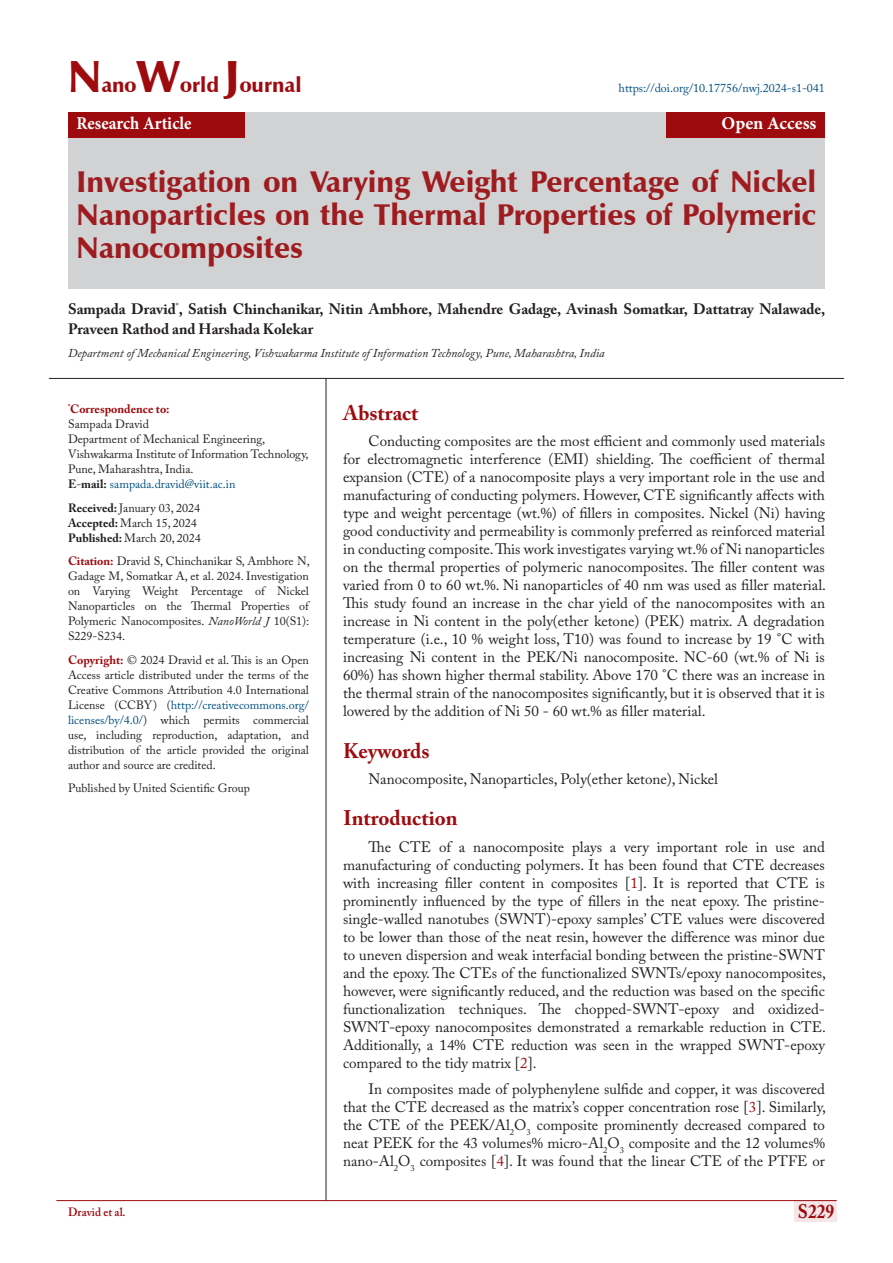
<style>
.page{position:relative;width:893px;height:1263px;background:#fff}
.page>*{position:absolute;margin:0;border:0;box-sizing:border-box;transform-origin:0 0}
.t1{font:900 30px/33px "Zapf Humanist 601 BT";color:#9e1c1f;text-align:justify}
.Head-new-01{font:700 21px "Adobe Caslon Pro";color:#9e0b0f}
.t2{font:900 21px "Zapf Humanist 601 BT";color:#9e0b0f}
.s8{font:700 21px "Adobe Caslon Pro";color:#9e0b0f}
.t3{font:700 19.5px "Adobe Caslon Pro";color:#9e0b0f;scale:.9 1}
.t4{font:700 18px "Minion Pro";color:#fff;scale:.93 1}
.t5{font:700 18px "Minion Pro";color:#fff}
.Para-New{font:15px/18px "Adobe Caslon Pro";color:#231f20;text-align:justify}
.t6{font:700 15px/19.5px "Adobe Caslon Pro";color:#231f20}
.t7{font:12px/15px "Adobe Caslon Pro";color:#231f20;text-align:justify}
.t8{font:italic 12px "Adobe Caslon Pro";color:#231f20}
.t9{font:12px "Adobe Caslon Pro";color:#005082}
.t10{font:700 12px/15px "Adobe Caslon Pro";color:#9e0b0f}
.t11{font:600 12px "Adobe Caslon Pro";color:#9e0b0f;scale:.95 1}
.s1{font-size:45px}
.s2{font-weight:400;color:#231f20}
.s3{font-weight:700;color:#231f20}
.s4{color:#231f20}
.s5{font-weight:700}
.s6{font-weight:700;color:#9e0b0f}
.s7{font-style:italic}
.s8{color:#005082}
.s9{color:#9e0b0f}
</style>
<div class="page">
<div style="left:794px;top:1200px;width:43px;height:21px;background:#f5e7e7"></div>
<hr style="left:56px;top:1200px;width:781px;height:1px;background:#9e0b0f">
<div style="left:68px;top:112px;width:757px;height:177px;background:#d1d2d4"></div>
<div style="left:68px;top:112px;width:177px;height:26px;background:#9e0b0f"></div>
<div style="left:666px;top:112px;width:159px;height:26px;background:#9e0b0f"></div>
<hr style="left:326px;top:378px;width:1px;height:823px;background:#231f20">
<hr style="left:49px;top:378px;width:795px;height:1px;background:#231f20">
<p class="t2" style="left:68px;top:72px;width:235px"><span class="s1">N</span>ano<span class="s1">W</span>orld <span class="s1">J</span>ournal</p>
<p class="t4" style="left:77px;top:111px;width:125px">Research Article</p>
<p class="t5" style="left:721px;top:111px;width:96px">Open Access</p>
<p class="t9" style="left:619px;top:81px;width:208px">https://doi.org/10.17756/nwj.2024-s1-041</p>
<p class="t1" style="left:77px;top:165px;width:741px">Investigation on Varying Weight Percentage of Nickel Nanoparticles on the Thermal Properties of Polymeric Nanocomposites</p>
<p class="t6" style="left:68px;top:299px;width:759px">Sampada Dravid<sup>*</sup>, Satish Chinchanikar, Nitin Ambhore, Mahendre Gadage, Avinash Somatkar, Dattatray Nalawade,<br>Praveen Rathod and Harshada Kolekar</p>
<p class="t8" style="left:68px;top:346px;width:538px">Department of Mechanical Engineering, Vishwakarma Institute of Information Technology, Pune, Maharashtra, India</p>
<p class="t10" style="left:68px;top:402px;width:103px"><sup>*</sup>Correspondence to:<br><span class="s2">Sampada Dravid</span></p>
<p class="t7" style="left:68px;top:432px;width:199px">Department of Mechanical Engineering,</p>
<p class="t7" style="left:68px;top:447px;width:242px">Vishwakarma Institute of Information Technology,</p>
<p class="t7" style="left:68px;top:462px;width:127px">Pune, Maharashtra, India.</p>
<p class="t9" style="left:68px;top:477px;width:169px"><span class="s3">E</span><span class="s4">-</span><span class="s3">mail:</span> sampada.dravid@viit.ac.in</p>
<p class="t7" style="left:68px;top:500px;width:133px"><span class="s5">Received:</span> January 03, 2024</p>
<p class="t7" style="left:68px;top:515px;width:130px"><span class="s5">Accepted:</span> March 15, 2024</p>
<p class="t7" style="left:68px;top:530px;width:134px"><span class="s5">Published:</span> March 20, 2024</p>
<p class="t7" style="left:68px;top:554px;width:243px"><span class="s6">Citation:</span> Dravid S, Chinchanikar S, Ambhore N, Gadage M, Somatkar A, et al. 2024. Investigation on Varying Weight Percentage of Nickel Nanoparticles on the Thermal Properties of Polymeric Nanocomposites. <span class="s7">NanoWorld J</span> 10(S1):<br>S229-S234.</p>
<p class="t7" style="left:68px;top:652px;width:242px"><span class="s6">Copyright:</span> © 2024 Dravid et al. This is an Open Access article distributed under the terms of the Creative Commons Attribution 4.0 International License (CCBY) (<span class="s8">http://creativecommons.org/ licenses/by/4.0/</span>) which permits commercial use, including reproduction, adaptation, and distribution of the article provided the original author and source are credited.</p>
<p class="t7" style="left:68px;top:781px;width:183px">Published by United Scientific Group</p>
<p class="s8" style="left:343px;top:400px;width:77px">Abstract</p>
<p class="Para-New" style="left:343px;top:432px;width:484px;text-indent:26px">Conducting composites are the most efficient and commonly used materials for electromagnetic interference (EMI) shielding. The coefficient of thermal expansion (CTE) of a nanocomposite plays a very important role in the use and manufacturing of conducting polymers. However, CTE significantly affects with type and weight percentage (wt.%) of fillers in composites. Nickel (Ni) having good conductivity and permeability is commonly preferred as reinforced material in conducting composite. This work investigates varying wt.% of Ni nanoparticles on the thermal properties of polymeric nanocomposites. The filler content was varied from 0 to 60 wt.%. Ni nanoparticles of 40 nm was used as filler material.<br>This study found an increase in the char yield of the nanocomposites with an increase in Ni content in the poly(ether ketone) (PEK) matrix. A degradation temperature (i.e., 10 % weight loss, T10) was found to increase by 19 °C with increasing Ni content in the PEK/Ni nanocomposite. NC-60 (wt.% of Ni is 60%) has shown higher thermal stability. Above 170 °C there was an increase in the thermal strain of the nanocomposites significantly, but it is observed that it is lowered by the addition of Ni 50 - 60 wt.% as filler material.</p>
<p class="Head-new-01" style="left:343px;top:738px;width:88px">Keywords</p>
<p class="Para-New" style="left:369px;top:770px;width:351px">Nanocomposite, Nanoparticles, Poly(ether ketone), Nickel</p>
<p class="Head-new-01" style="left:343px;top:805px;width:116px">Introduction</p>
<p class="Para-New" style="left:343px;top:837px;width:484px;text-indent:26px">The CTE of a nanocomposite plays a very important role in use and manufacturing of conducting polymers. It has been found that CTE decreases with increasing filler content in composites [<span class="s9">1</span>]. It is reported that CTE is prominently influenced by the type of fillers in the neat epoxy. The pristine&shy;single-walled nanotubes (SWNT)-epoxy samples’ CTE values were discovered to be lower than those of the neat resin, however the difference was minor due to uneven dispersion and weak interfacial bonding between the pristine-SWNT and the epoxy. The CTEs of the functionalized SWNTs/epoxy nanocomposites, however, were significantly reduced, and the reduction was based on the specific functionalization techniques. The chopped-SWNT-epoxy and oxidized-SWNT-epoxy nanocomposites demonstrated a remarkable reduction in CTE.<br>Additionally, a 14% CTE reduction was seen in the wrapped SWNT-epoxy compared to the tidy matrix [<span class="s9">2</span>].</p>
<p class="Para-New" style="left:343px;top:1080px;width:484px;text-indent:26px">In composites made of polyphenylene sulfide and copper, it was discovered that the CTE decreased as the matrix’s copper concentration rose [<span class="s9">3</span>]. Similarly, the CTE of the PEEK/Al<sub>2</sub>O<sub>3</sub> composite prominently decreased compared to neat PEEK for the 43 volumes% micro-Al<sub>2</sub>O<sub>3</sub> composite and the 12 volumes% nano-Al<sub>2</sub>O<sub>3</sub> composites [<span class="s9">4</span>]. It was found that the linear CTE of the PTFE or</p>
<p class="t11" style="left:68px;top:1204px;width:62px">Dravid et al.</p>
<h3 class="t3" style="left:798px;top:1200px;width:42px">S229</h3>
</div>
